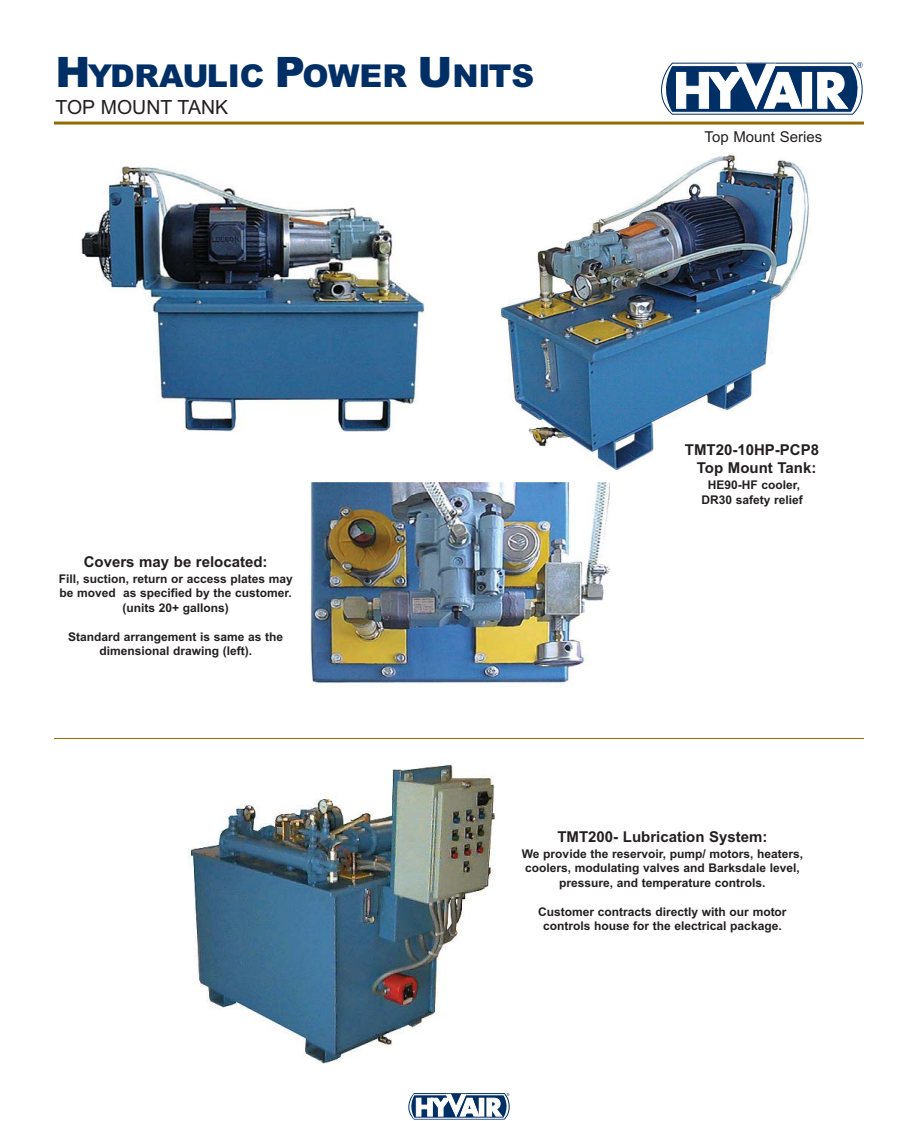
<style>
.page{position:relative;width:918px;height:1121px;background:#fff}
.page>*{position:absolute;margin:0;border:0;box-sizing:border-box;transform-origin:0 0}
.t1{font:900 31.5px "Arial";color:#002f66}
.t2{font:19.5px "Arial";color:#231f20}
.t3{font:700 15px/18px "Arial";color:#231f20;text-align:right}
.t4{font:15px "Arial";color:#231f20}
.t5{font:700 12px/14.4px "Arial";color:#231f20;text-align:center}
.s1{font-size:42px}
</style>
<div class="page">
<svg style="left:661px;top:62px;width:202px;height:53px"></svg>
<hr style="left:54px;top:121px;width:810px;height:3px;background:#906d00">
<svg style="left:408px;top:1093px;width:102px;height:26px"></svg>
<img style="left:500px;top:153px;width:309px;height:318px">
<img style="left:81px;top:166px;width:344px;height:266px">
<img style="left:311px;top:482px;width:298px;height:205px">
<img style="left:188px;top:763px;width:307px;height:300px">
<hr style="left:54px;top:738px;width:810px;height:1px;background:#906d00">
<h1 class="t1" style="left:56px;top:58px;width:480px"><span class="s1">H</span>YDRAULIC <span class="s1">P</span>OWER <span class="s1">U</span>NITS</h1>
<h2 class="t2" style="left:56px;top:100px;width:174px">TOP MOUNT TANK</h2>
<p class="t3" style="left:84px;top:554px;width:185px">Covers may be relocated:</p>
<p class="t5" style="left:59px;top:572px;width:236px">Fill, suction, return or access plates may be moved as specified by the customer. (units 20+ gallons)</p>
<p class="t5" style="left:68px;top:630px;width:217px">Standard arrangement is same as the dimensional drawing (left).</p>
<p class="t4" style="left:705px;top:131px;width:119px">Top Mount Series</p>
<p class="t3" style="left:685px;top:442px;width:136px">TMT20-10HP-PCP8<br>Top Mount Tank:</p>
<p class="t5" style="left:701px;top:479px;width:103px">HE90-HF cooler,<br>DR30 safety relief</p>
<p class="t3" style="left:557px;top:829px;width:212px">TMT200- Lubrication System:</p>
<p class="t5" style="left:522px;top:847px;width:283px">We provide the reservoir, pump/ motors, heaters, coolers, modulating valves and Barksdale level, pressure, and temperature controls.</p>
<p class="t5" style="left:538px;top:905px;width:250px">Customer contracts directly with our motor controls house for the electrical package.</p>
</div>
